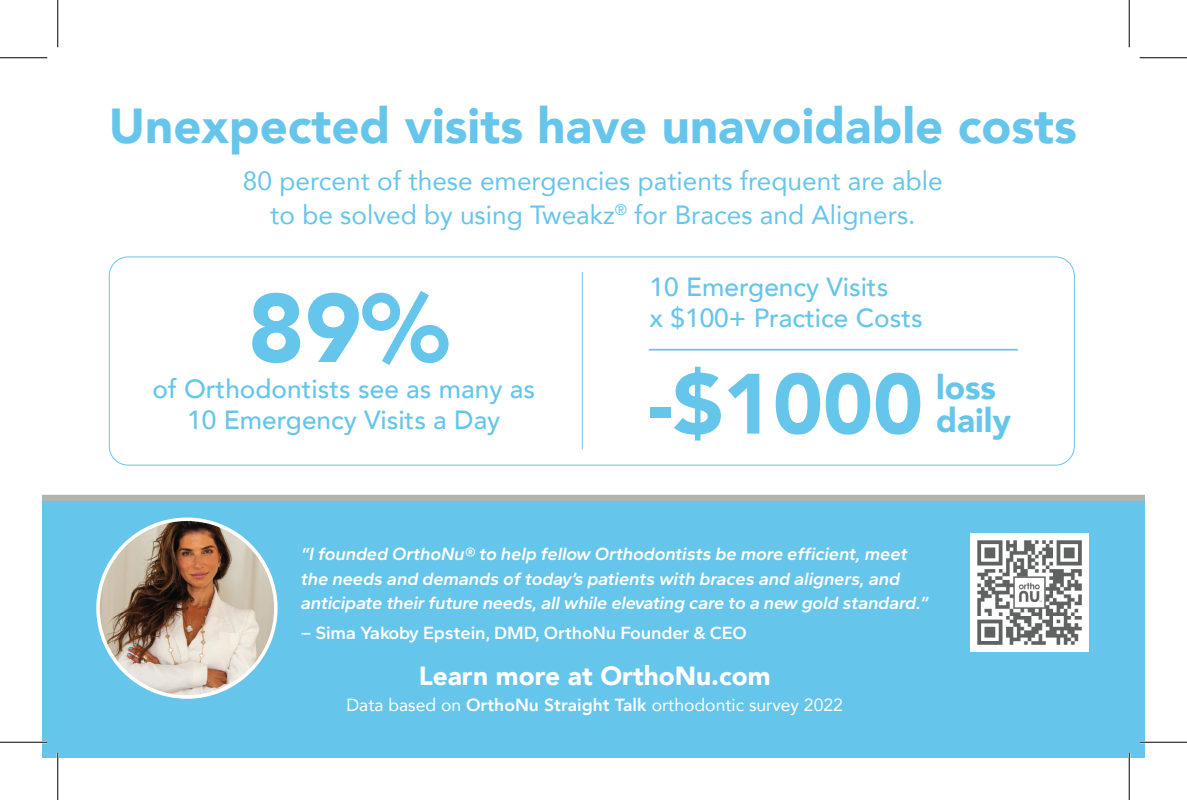
<style>
.page{position:relative;width:1187px;height:800px;background:#fff}
.page>*{position:absolute;margin:0;border:0;box-sizing:border-box;transform-origin:0 0}
.t1{font:900 96.25px "Avenir";color:#66c5eb}
.t2{font:900 84.52px "Avenir";color:#66c5eb}
.t3{font:900 49px "Avenir";color:#66c5eb}
.t4{font:900 33.43px/33.4px "Avenir";color:#66c5eb}
.t5{font:26.25px/33.2px "Avenir";color:#66c5eb;text-align:center}
.t6{font:500 26.25px/31.5px "Avenir";color:#66c5eb;text-align:center}
.t7{font:900 26.25px "Avenir";color:#fff}
.t8{font:italic 600 18.38px/24.5px "Gantari";letter-spacing:-.01em;color:#fff}
.t9{font:600 18.38px "Gantari";letter-spacing:-.01em;color:#fff}
.t10{font:17.5px "Avenir";color:#fff}
.s1{font-weight:800}
</style>
<div class="page">
<div style="left:42px;top:498px;width:1102px;height:260px;background:#66c5eb"></div>
<hr style="left:582px;top:272px;width:1px;height:177px;background:#66c5eb">
<hr style="left:649px;top:349px;width:368px;height:2px;background:#66c5eb">
<img style="left:970px;top:533px;width:118px;height:118px">
<div style="left:42px;top:495px;width:1102px;height:6px;background:#b2b3b3"></div>
<img style="left:98px;top:519px;width:178px;height:178px;border-radius:89px">
<div style="left:96px;top:517px;width:181px;height:182px;border:4px solid #fff;border-radius:50%"></div>
<div style="left:109px;top:256px;width:965px;height:210px;border:1px solid #66c5eb;border-radius:19px"></div>
<hr style="left:0;top:741px;width:47px;height:2px;background:#fff">
<hr style="left:1139px;top:741px;width:47px;height:2px;background:#fff">
<hr style="left:57px;top:753px;width:2px;height:47px;background:#fff">
<hr style="left:1128px;top:753px;width:2px;height:47px;background:#fff">
<hr style="left:0;top:57px;width:47px;height:1px;background:#000">
<hr style="left:1139px;top:57px;width:47px;height:1px;background:#000">
<hr style="left:0;top:742px;width:47px;height:1px;background:#000">
<hr style="left:1139px;top:742px;width:47px;height:1px;background:#000">
<hr style="left:57px;top:0;width:1px;height:47px;background:#000">
<hr style="left:57px;top:753px;width:1px;height:47px;background:#000">
<hr style="left:1128px;top:0;width:1px;height:47px;background:#000">
<hr style="left:1128px;top:753px;width:1px;height:47px;background:#000">
<h3 class="t3" style="left:109px;top:84px;width:969px">Unexpected visits have unavoidable costs</h3>
<h3 class="t5" style="left:243px;top:164px;width:701px">80 percent of these emergencies patients frequent are able to be solved by using Tweakz<sup>®</sup> for Braces and Aligners.</h3>
<h1 class="t1" style="left:248px;top:246px;width:203px">89%</h1>
<h3 class="t6" style="left:152px;top:371px;width:384px">of Orthodontists see as many as<br>10 Emergency Visits a Day</h3>
<h3 class="t6" style="left:649px;top:269px;width:275px;text-align:left">10 Emergency Visits<br>x $100+ Practice Costs</h3>
<h2 class="t2" style="left:647px;top:332px;width:277px">-$1000</h2>
<h3 class="t4" style="left:936px;top:369px;width:76px">loss daily</h3>
<p class="t8" style="left:301px;top:541px;width:629px">“I founded OrthoNu® to help fellow Orthodontists be more efficient, meet the needs and demands of today’s patients with braces and aligners, and anticipate their future needs, all while elevating care to a new gold standard.”</p>
<p class="t9" style="left:301px;top:621px;width:447px">– Sima Yakoby Epstein, DMD, OrthoNu Founder &amp; CEO</p>
<h3 class="t7" style="left:419px;top:654px;width:353px">Learn more at OrthoNu.com</h3>
<p class="t10" style="left:346px;top:691px;width:498px">Data based on <span class="s1">OrthoNu Straight Talk</span> orthodontic survey 2022</p>
</div>
